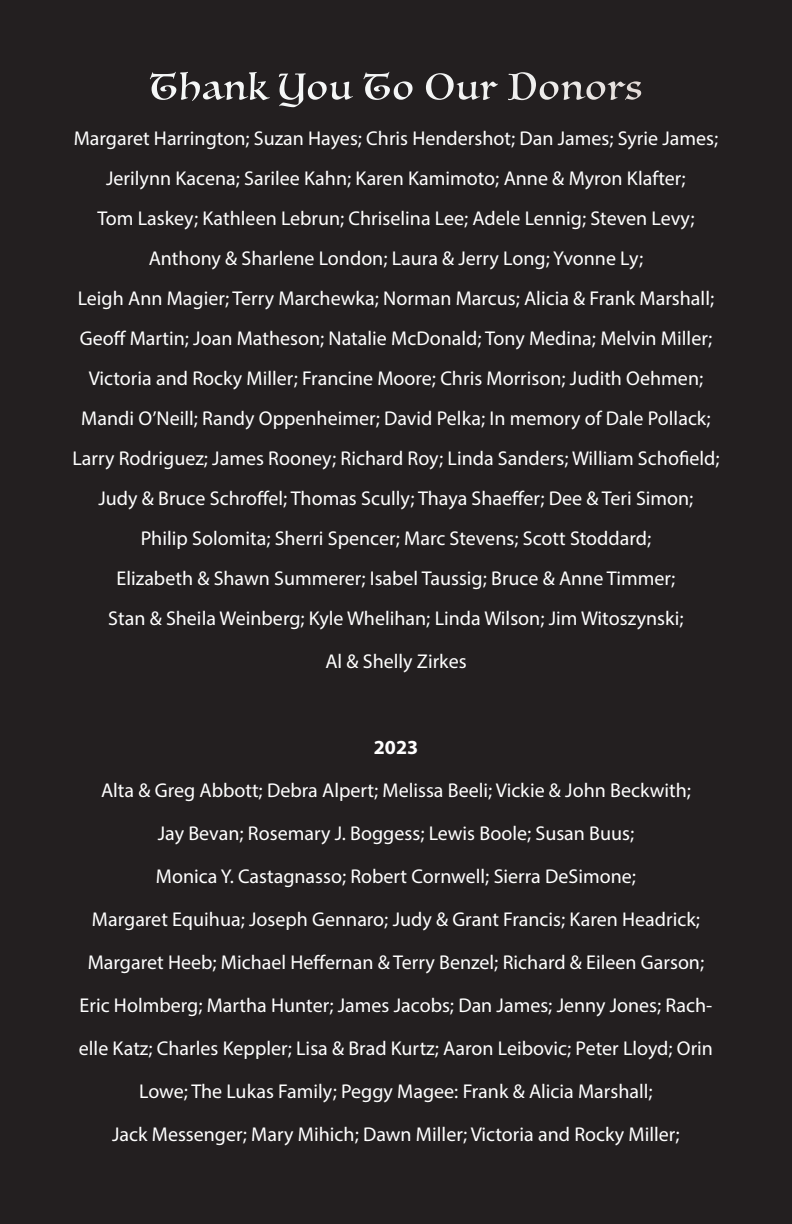
<style>
.page{position:relative;width:792px;height:1224px;background:#231f20}
.page>*{position:absolute;margin:0;border:0;box-sizing:border-box;transform-origin:0 0}
.t1{font:36px "Luminari";letter-spacing:.05em;color:#fff}
.t2{font:20px/40px "Myriad Pro";color:#fff;text-align:center}
.t3{font:700 20px "Myriad Pro";color:#fff}
</style>
<div class="page">
<p class="t1" style="left:150px;top:56px;width:494px">Thank You To Our Donors</p>
<p class="t2" style="left:74px;top:118px;width:646px">Margaret Harrington; Suzan Hayes; Chris Hendershot; Dan James; Syrie James;<br>Jerilynn Kacena; Sarilee Kahn; Karen Kamimoto; Anne &amp; Myron Klafter;</p>
<p class="t2" style="left:97px;top:198px;width:599px">Tom Laskey; Kathleen Lebrun; Chriselina Lee; Adele Lennig; Steven Levy;<br>Anthony &amp; Sharlene London; Laura &amp; Jerry Long; Yvonne Ly;</p>
<p class="t2" style="left:72px;top:278px;width:649px">Leigh Ann Magier; Terry Marchewka; Norman Marcus; Alicia &amp; Frank Marshall; Geoff Martin; Joan Matheson; Natalie McDonald; Tony Medina; Melvin Miller; Victoria and Rocky Miller; Francine Moore; Chris Morrison; Judith Oehmen; Mandi O’Neill; Randy Oppenheimer; David Pelka; In memory of Dale Pollack; Larry Rodriguez; James Rooney; Richard Roy; Linda Sanders; William Schofield; Judy &amp; Bruce Schroffel; Thomas Scully; Thaya Shaeffer; Dee &amp; Teri Simon;</p>
<p class="t2" style="left:141px;top:518px;width:512px">Philip Solomita; Sherri Spencer; Marc Stevens; Scott Stoddard;</p>
<p class="t2" style="left:117px;top:558px;width:560px">Elizabeth &amp; Shawn Summerer; Isabel Taussig; Bruce &amp; Anne Timmer;</p>
<p class="t2" style="left:108px;top:598px;width:577px">Stan &amp; Sheila Weinberg; Kyle Whelihan; Linda Wilson; Jim Witoszynski;</p>
<p class="t2" style="left:325px;top:641px;width:143px">Al &amp; Shelly Zirkes</p>
<p class="t3" style="left:374px;top:734px;width:46px">2023</p>
<p class="t2" style="left:101px;top:770px;width:591px">Alta &amp; Greg Abbott; Debra Alpert; Melissa Beeli; Vickie &amp; John Beckwith;</p>
<p class="t2" style="left:158px;top:813px;width:478px">Jay Bevan; Rosemary J. Boggess; Lewis Boole; Susan Buus;</p>
<p class="t2" style="left:156px;top:856px;width:482px">Monica Y. Castagnasso; Robert Cornwell; Sierra DeSimone;</p>
<p class="t2" style="left:79px;top:897px;width:636px;line-height:43px">Margaret Equihua; Joseph Gennaro; Judy &amp; Grant Francis; Karen Headrick; Margaret Heeb; Michael Heffernan &amp; Terry Benzel; Richard &amp; Eileen Garson; Eric Holmberg; Martha Hunter; James Jacobs; Dan James; Jenny Jones; Rach&shy;elle Katz; Charles Keppler; Lisa &amp; Brad Kurtz; Aaron Leibovic; Peter Lloyd; Orin Lowe; The Lukas Family; Peggy Magee: Frank &amp; Alicia Marshall;</p>
<p class="t2" style="left:112px;top:1114px;width:569px">Jack Messenger; Mary Mihich; Dawn Miller; Victoria and Rocky Miller;</p>
</div>
